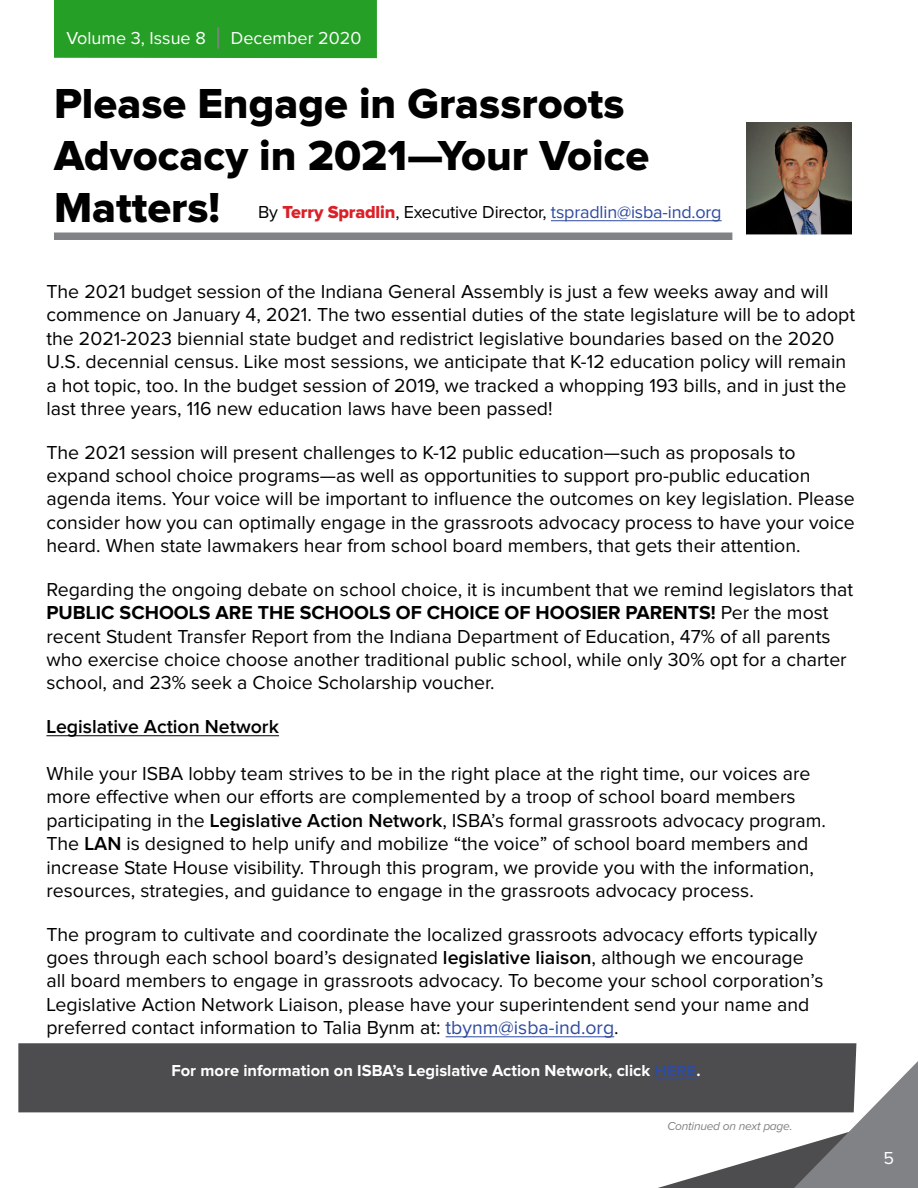
<style>
.page{position:relative;width:918px;height:1188px;background:#fff}
.page>*{position:absolute;margin:0;border:0;box-sizing:border-box;transform-origin:0 0}
.t1{font:43.5px/52.2px "Proxima Nova Extrabld";color:#000}
.t2{font:19.5px/23.4px "Proxima Nova";color:#000}
.t3{font:600 19.5px "Proxima Nova";color:#000}
.t4{font:18px "Proxima Nova";letter-spacing:-.01em;color:#2f4ba0}
.t5{font:18px "Proxima Nova";color:#fff}
.t6{font:700 16.5px "Proxima Nova";color:#fff}
.t7{font:italic 12px "Proxima Nova";letter-spacing:-.02em;color:#808285}
.s1{font-size:30px;color:#808285}
.s2{color:#000}
.s3{font-family:"Proxima Nova Extrabld";color:#da2128}
.s4{font-weight:700}
.s5{font-weight:600}
.s6{color:#2f4ba0}
</style>
<div class="page">
<svg style="left:658px;top:1061px;width:260px;height:127px"></svg>
<hr style="left:46px;top:735px;width:233px;height:1px;background:#000">
<hr style="left:446px;top:1037px;width:168px;height:1px;background:#2f4ba0">
<div style="left:54px;top:0;width:323px;height:58px;background:#269f26"></div>
<div style="left:18px;top:1043px;width:838px;height:69px;background:#4d4d4f"></div>
<hr style="left:655px;top:1078px;width:42px;height:1px;background:#2f4ba0">
<hr style="left:551px;top:220px;width:171px;height:1px;background:#2f4ba0">
<div style="left:54px;top:232px;width:681px;height:8px;background:#808285"></div>
<img style="left:747px;top:124px;width:105px;height:109px">
<div style="left:732px;top:115px;width:130px;height:127px;border:8px solid #fff"></div>
<p class="t5" style="left:66px;top:29px;width:297px">Volume 3, Issue 8 <span class="s1">|</span> December 2020</p>
<h1 class="t1" style="left:54px;top:79px;width:597px">Please Engage in Grassroots<br>Advocacy in 2021—Your Voice<br>Matters!</h1>
<p class="t4" style="left:258px;top:204px;width:465px"><span class="s2">By</span> <span class="s3">Terry Spradlin</span><span class="s2">, Executive Director,</span> tspradlin@isba-ind.org</p>
<p class="t2" style="left:46px;top:281px;width:810px">The 2021 budget session of the Indiana General Assembly is just a few weeks away and will commence on January 4, 2021. The two essential duties of the state legislature will be to adopt the 2021-2023 biennial state budget and redistrict legislative boundaries based on the 2020<br>U.S. decennial census. Like most sessions, we anticipate that K-12 education policy will remain a hot topic, too. In the budget session of 2019, we tracked a whopping 193 bills, and in just the last three years, 116 new education laws have been passed!</p>
<p class="t2" style="left:46px;top:441px;width:810px">The 2021 session will present challenges to K-12 public education—such as proposals to expand school choice programs—as well as opportunities to support pro-public education agenda items. Your voice will be important to influence the outcomes on key legislation. Please consider how you can optimally engage in the grassroots advocacy process to have your voice heard. When state lawmakers hear from school board members, that gets their attention.</p>
<p class="t2" style="left:46px;top:579px;width:808px">Regarding the ongoing debate on school choice, it is incumbent that we remind legislators that <span class="s4">PUBLIC SCHOOLS ARE THE SCHOOLS OF CHOICE OF HOOSIER PARENTS!</span> Per the most recent Student Transfer Report from the Indiana Department of Education, 47% of all parents who exercise choice choose another traditional public school, while only 30% opt for a charter school, and 23% seek a Choice Scholarship voucher.</p>
<p class="t3" style="left:46px;top:718px;width:234px">Legislative Action Network</p>
<p class="t2" style="left:46px;top:763px;width:781px">While your ISBA lobby team strives to be in the right place at the right time, our voices are more effective when our efforts are complemented by a troop of school board members participating in the <span class="s5">Legislative Action Network</span>, ISBA’s formal grassroots advocacy program.<br>The <span class="s5">LAN</span> is designed to help unify and mobilize “the voice” of school board members and increase State House visibility. Through this program, we provide you with the information, resources, strategies, and guidance to engage in the grassroots advocacy process.</p>
<p class="t2" style="left:46px;top:923px;width:779px">The program to cultivate and coordinate the localized grassroots advocacy efforts typically goes through each school board’s designated <span class="s5">legislative liaison</span>, although we encourage all board members to engage in grassroots advocacy. To become your school corporation’s Legislative Action Network Liaison, please have your superintendent send your name and preferred contact information to Talia Bynm at: <span class="s6">tbynm@isba-ind.org</span>.</p>
<p class="t6" style="left:171px;top:1063px;width:531px">For more information on ISBA’s Legislative Action Network, click <span class="s6">HERE</span>.</p>
<p class="t7" style="left:667px;top:1120px;width:127px">Continued on next page.</p>
<p class="t5" style="left:883px;top:1149px;width:12px">5</p>
</div>
